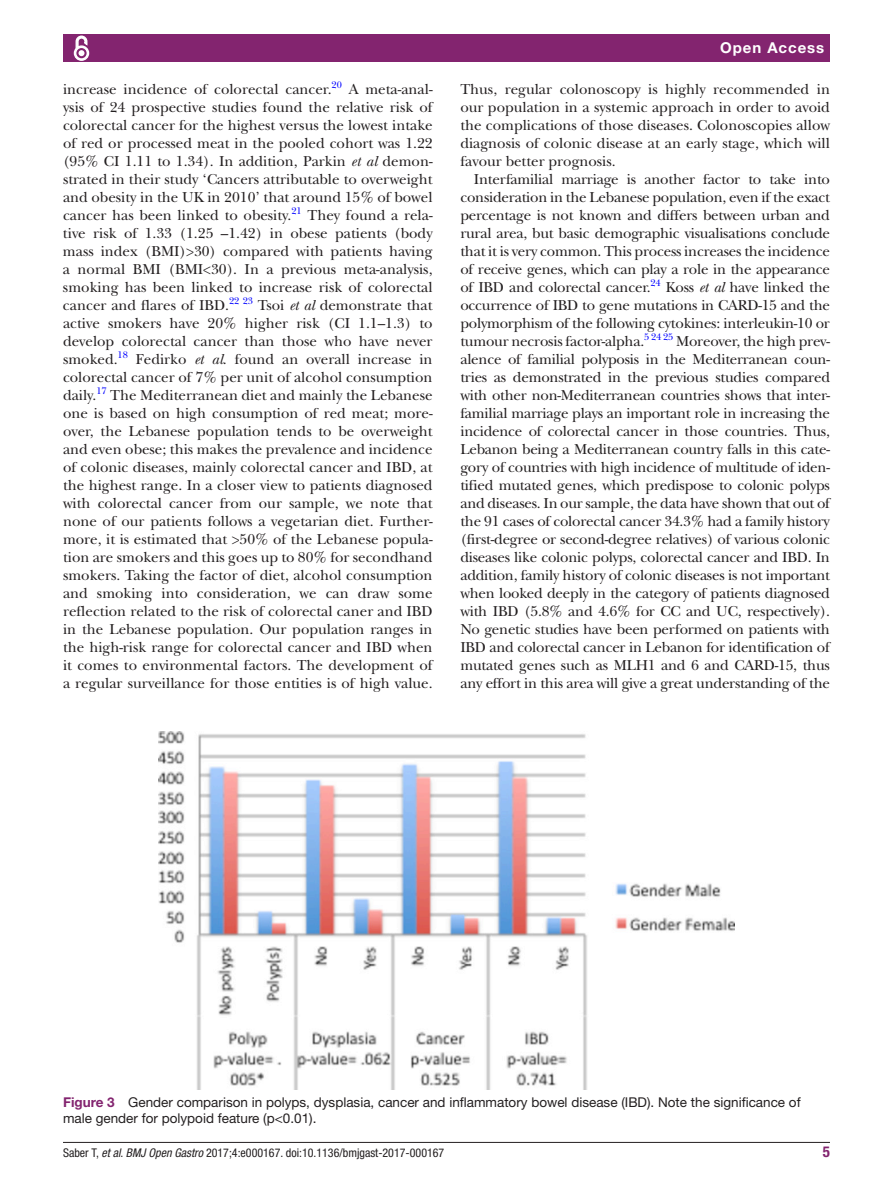
<style>
.page{position:relative;width:893px;height:1191px;background:#fff}
.page>*{position:absolute;margin:0;border:0;box-sizing:border-box;transform-origin:0 0}
.t1{font:15px/18px "New Baskerville";color:#231f20;text-align:justify}
.t2{font:700 15px "Helvetica Neue LT Std";letter-spacing:.065em;color:#fff}
.t3{font:700 condensed 15px "Helvetica Neue LT Std";color:#83246f}
.t4{font:13.5px/16.2px "Helvetica Neue LT Std";color:#231f20}
.t5{font:condensed 12px "Helvetica Neue LT Std";color:#231f20}
.t6{font:9.9px "New Baskerville";color:#00f}
.s1{font-style:italic}
.s2{font-weight:700;color:#83246f}
</style>
<div class="page">
<hr style="left:63px;top:1142px;width:767px;height:1px;background:#231f20">
<div style="left:63px;top:34px;width:767px;height:28px;background:#83246f"></div>
<svg style="left:73px;top:35px;width:17px;height:26px"></svg>
<img style="left:159px;top:731px;width:575px;height:358px">
<p class="t1" style="left:63px;top:80px;width:270px">increase incidence of colorectal cancer.</p>
<p class="t6" style="left:332px;top:79px;width:12px">20</p>
<p class="t1" style="left:63px;top:80px;width:371px;text-indent:286px">A meta-anal&shy;ysis of 24 prospective studies found the relative risk of colorectal cancer for the highest versus the lowest intake of red or processed meat in the pooled cohort was 1.22 (95% CI 1.11 to 1.34). In addition, Parkin <span class="s1">et al</span> demon&shy;strated in their study ‘Cancers attributable to overweight and obesity in the UK in 2010’ that around 15% of bowel cancer has been linked to obesity.</p>
<p class="t6" style="left:291px;top:205px;width:12px">21</p>
<p class="t1" style="left:63px;top:206px;width:371px;text-indent:244px">They found a rela&shy;tive risk of 1.33 (1.25 –1.42) in obese patients (body mass index (BMI)&gt;30) compared with patients having a normal BMI (BMI&lt;30). In a previous meta-analysis, smoking has been linked to increase risk of colorectal cancer and flares of IBD.</p>
<p class="t6" style="left:229px;top:295px;width:25px">22 23</p>
<p class="t1" style="left:63px;top:296px;width:371px;text-indent:195px">Tsoi <span class="s1">et al</span> demonstrate that active smokers have 20% higher risk (CI 1.1–1.3) to develop colorectal cancer than those who have never smoked.</p>
<p class="t6" style="left:118px;top:349px;width:12px">18</p>
<p class="t1" style="left:63px;top:350px;width:371px;text-indent:73px">Fedirko <span class="s1">et al</span>. found an overall increase in colorectal cancer of 7% per unit of alcohol consumption daily.</p>
<p class="t6" style="left:96px;top:385px;width:12px">17</p>
<p class="t1" style="left:63px;top:386px;width:371px;text-indent:47px">The Mediterranean diet and mainly the Lebanese one is based on high consumption of red meat; more&shy;over, the Lebanese population tends to be overweight and even obese; this makes the prevalence and incidence of colonic diseases, mainly colorectal cancer and IBD, at the highest range. In a closer view to patients diagnosed with colorectal cancer from our sample, we note that none of our patients follows a vegetarian diet. Further&shy;more, it is estimated that &gt;50% of the Lebanese popula&shy;tion are smokers and this goes up to 80% for secondhand smokers. Taking the factor of diet, alcohol consumption and smoking into consideration, we can draw some reflection related to the risk of colorectal caner and IBD in the Lebanese population. Our population ranges in the high-risk range for colorectal cancer and IBD when it comes to environmental factors. The development of a regular surveillance for those entities is of high value.</p>
<p class="t2" style="left:720px;top:39px;width:106px">Open Access</p>
<p class="t1" style="left:460px;top:80px;width:371px">Thus, regular colonoscopy is highly recommended in our population in a systemic approach in order to avoid the complications of those diseases. Colonoscopies allow diagnosis of colonic disease at an early stage, which will favour better prognosis.</p>
<p class="t1" style="left:460px;top:170px;width:371px;text-indent:14px">Interfamilial marriage is another factor to take into consideration in the Lebanese population, even if the exact percentage is not known and differs between urban and rural area, but basic demographic visualisations conclude that it is very common. This process increases the incidence of receive genes, which can play a role in the appearance of IBD and colorectal cancer.</p>
<p class="t6" style="left:650px;top:277px;width:12px">24</p>
<p class="t1" style="left:460px;top:278px;width:371px;text-indent:205px">Koss <span class="s1">et al</span> have linked the occurrence of IBD to gene mutations in CARD-15 and the polymorphism of the following cytokines: interleukin-10 or tumour necrosis factor-alpha.</p>
<p class="t6" style="left:644px;top:331px;width:31px">5 24 25</p>
<p class="t1" style="left:460px;top:332px;width:371px;text-indent:216px">Moreover, the high prev&shy;alence of familial polyposis in the Mediterranean coun&shy;tries as demonstrated in the previous studies compared with other non-Mediterranean countries shows that inter&shy;familial marriage plays an important role in increasing the incidence of colorectal cancer in those countries. Thus, Lebanon being a Mediterranean country falls in this cate&shy;gory of countries with high incidence of multitude of iden&shy;tified mutated genes, which predispose to colonic polyps and diseases. In our sample, the data have shown that out of the 91 cases of colorectal cancer 34.3% had a family history (first-degree or second-degree relatives) of various colonic diseases like colonic polyps, colorectal cancer and IBD. In addition, family history of colonic diseases is not important when looked deeply in the category of patients diagnosed with IBD (5.8% and 4.6% for CC and UC, respectively).<br>No genetic studies have been performed on patients with IBD and colorectal cancer in Lebanon for identification of mutated genes such as MLH1 and 6 and CARD-15, thus any effort in this area will give a great understanding of the</p>
<p class="t4" style="left:63px;top:1094px;width:739px"><span class="s2">Figure 3</span> Gender comparison in polyps, dysplasia, cancer and inflammatory bowel disease (IBD). Note the significance of male gender for polypoid feature (p&lt;0.01).</p>
<p class="t5" style="left:63px;top:1145px;width:383px">Saber T, <span class="s1">et al</span>. <span class="s1">BMJ Open Gastro</span> 2017;4:e000167. doi:10.1136/bmjgast-2017-000167</p>
<p class="t3" style="left:823px;top:1142px;width:9px">5</p>
</div>
